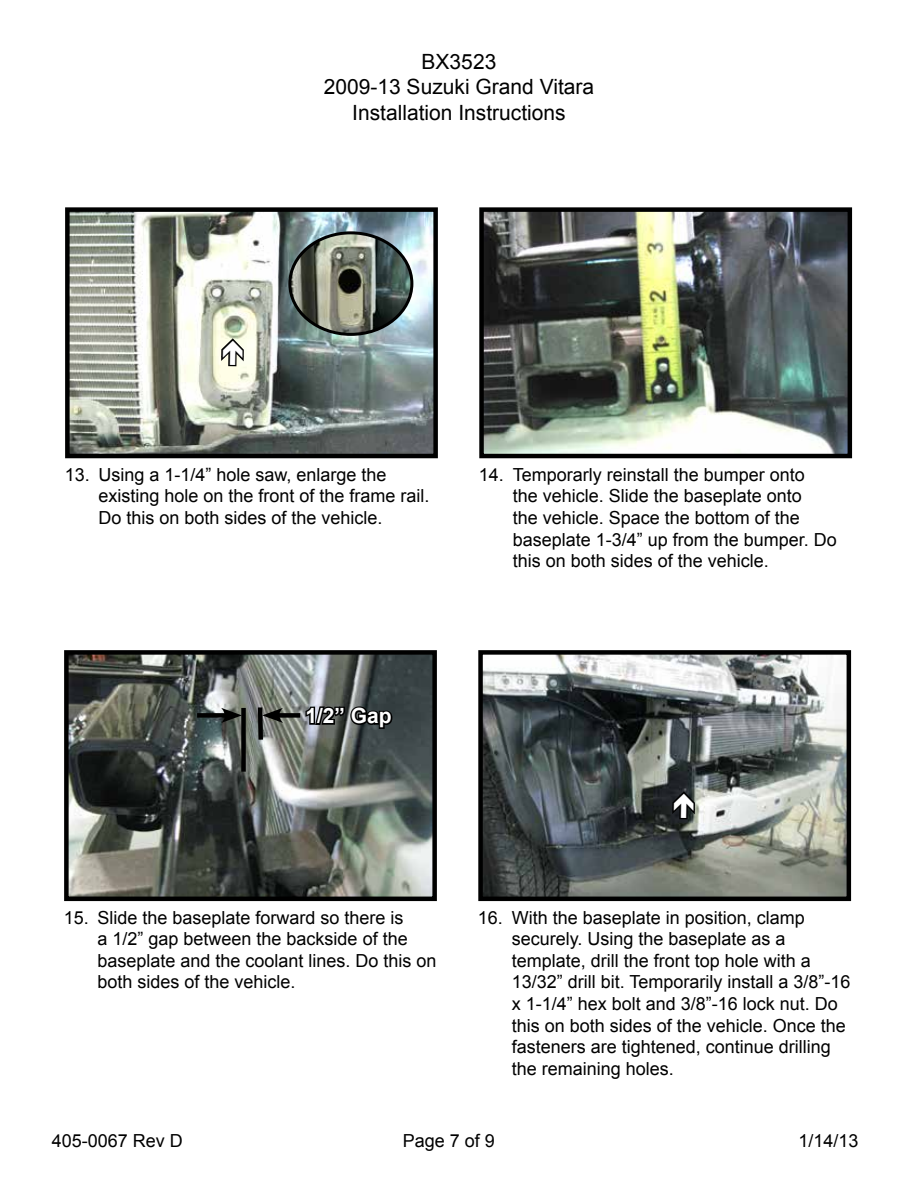
<style>
.page{position:relative;width:918px;height:1188px;background:#fff}
.page>*{position:absolute;margin:0;border:0;box-sizing:border-box;transform-origin:0 0}
.t1{font:21px/25.2px "Arial";color:#000;text-align:center}
.t2{font:700 21px "Arial";color:#fff}
.t3{font:18px/21.6px "Arial";color:#000}
</style>
<div class="page">
<img style="left:70px;top:212px;width:363px;height:241px">
<div style="left:65px;top:207px;width:373px;height:251px;border:4px solid #000"></div>
<img style="left:484px;top:212px;width:363px;height:241px">
<div style="left:479px;top:207px;width:373px;height:251px;border:4px solid #000"></div>
<img style="left:69px;top:655px;width:363px;height:241px">
<div style="left:64px;top:650px;width:373px;height:251px;border:4px solid #000"></div>
<img style="left:483px;top:655px;width:363px;height:241px">
<div style="left:478px;top:650px;width:373px;height:251px;border:4px solid #000"></div>
<img style="left:290px;top:233px;width:122px;height:101px">
<div style="left:288px;top:231px;width:125px;height:105px;border:3px solid #000;border-radius:50%"></div>
<div style="left:241px;top:708px;width:5px;height:64px;background:#000"></div>
<div style="left:197px;top:713px;width:32px;height:5px;background:#000"></div>
<svg style="left:221px;top:708px;width:21px;height:15px"></svg>
<div style="left:275px;top:713px;width:25px;height:5px;background:#000"></div>
<svg style="left:256px;top:703px;width:27px;height:41px"></svg>
<svg style="left:304px;top:699px;width:91px;height:31px;background:#3d4041"></svg>
<svg style="left:219px;top:336px;width:28px;height:32px"></svg>
<svg style="left:670px;top:789px;width:28px;height:32px"></svg>
<p class="t1" style="left:324px;top:50px;width:272px">BX3523<br>2009-13 Suzuki Grand Vitara<br>Installation Instructions</p>
<p class="t3" style="left:98px;top:464px;width:333px;text-indent:-34px">13. Using a 1-1/4” hole saw, enlarge the existing hole on the front of the frame rail.<br>Do this on both sides of the vehicle.</p>
<p class="t3" style="left:513px;top:464px;width:326px;text-indent:-34px">14. Temporarly reinstall the bumper onto<br>the vehicle. Slide the baseplate onto<br>the vehicle. Space the bottom of the baseplate 1-3/4” up from the bumper. Do this on both sides of the vehicle.</p>
<p class="t2" style="left:305px;top:702px;width:88px">1/2” Gap</p>
<p class="t3" style="left:98px;top:907px;width:340px;text-indent:-34px">15. Slide the baseplate forward so there is<br>a 1/2” gap between the backside of the baseplate and the coolant lines. Do this on both sides of the vehicle.</p>
<p class="t3" style="left:512px;top:907px;width:340px;text-indent:-34px">16. With the baseplate in position, clamp securely. Using the baseplate as a template, drill the front top hole with a 13/32” drill bit. Temporarily install a 3/8”-16 x 1-1/4” hex bolt and 3/8”-16 lock nut. Do this on both sides of the vehicle. Once the fasteners are tightened, continue drilling the remaining holes.</p>
<p class="t3" style="left:52px;top:1130px;width:133px">405-0067 Rev D</p>
<p class="t3" style="left:403px;top:1130px;width:94px">Page 7 of 9</p>
<p class="t3" style="left:798px;top:1130px;width:62px">1/14/13</p>
</div>
